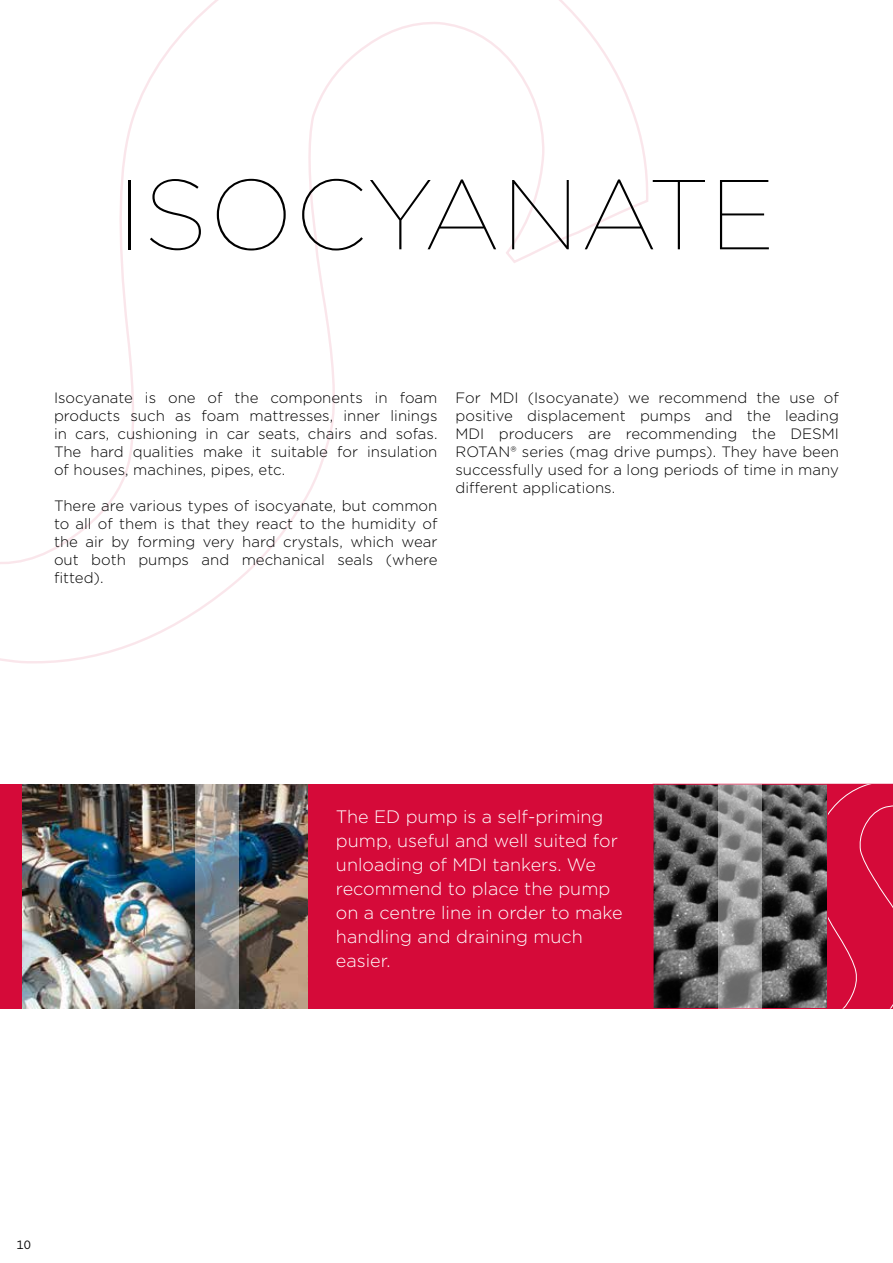
<style>
.page{position:relative;width:893px;height:1263px;background:#fff}
.page>*{position:absolute;margin:0;border:0;box-sizing:border-box;transform-origin:0 0}
.t1{font:100 99px "Gotham";letter-spacing:.02em;color:#000}
.t2{font:300 18px/24px "Gotham";color:#fff}
.t3{font:300 15px/18px "Gotham";color:#000;text-align:justify}
.t4{font:12px "Gotham";color:#000}
</style>
<div class="page">
<svg style="left:0;top:0;width:648px;height:664px"></svg>
<div style="left:0;top:784px;width:893px;height:224px;background:#d50a39"></div>
<img style="left:655px;top:786px;width:173px;height:220px">
<svg style="left:718px;top:784px;width:43px;height:225px"></svg>
<img style="left:22px;top:784px;width:285px;height:224px">
<svg style="left:195px;top:784px;width:43px;height:224px"></svg>
<svg style="left:828px;top:784px;width:65px;height:224px"></svg>
<h1 class="t1" style="left:118px;top:153px;width:659px">ISOCYANATE</h1>
<p class="t3" style="left:54px;top:388px;width:385px">Isocyanate is one of the components in foam products such as foam mattresses, inner linings in cars, cushioning in car seats, chairs and sofas.<br>The hard qualities make it suitable for insulation of houses, machines, pipes, etc.</p>
<p class="t3" style="left:54px;top:496px;width:385px">There are various types of isocyanate, but common to all of them is that they react to the humidity of the air by forming very hard crystals, which wear out both pumps and mechanical seals (where fitted).</p>
<p class="t3" style="left:455px;top:388px;width:385px">For MDI (Isocyanate) we recommend the use of positive displacement pumps and the leading MDI producers are recommending the DESMI ROTAN® series (mag drive pumps). They have been successfully used for a long periods of time in many different applications.</p>
<p class="t2" style="left:336px;top:804px;width:288px">The ED pump is a self-priming pump, useful and well suited for unloading of MDI tankers. We recommend to place the pump on a centre line in order to make handling and draining much easier.</p>
<p class="t4" style="left:17px;top:1237px;width:16px">10</p>
</div>
